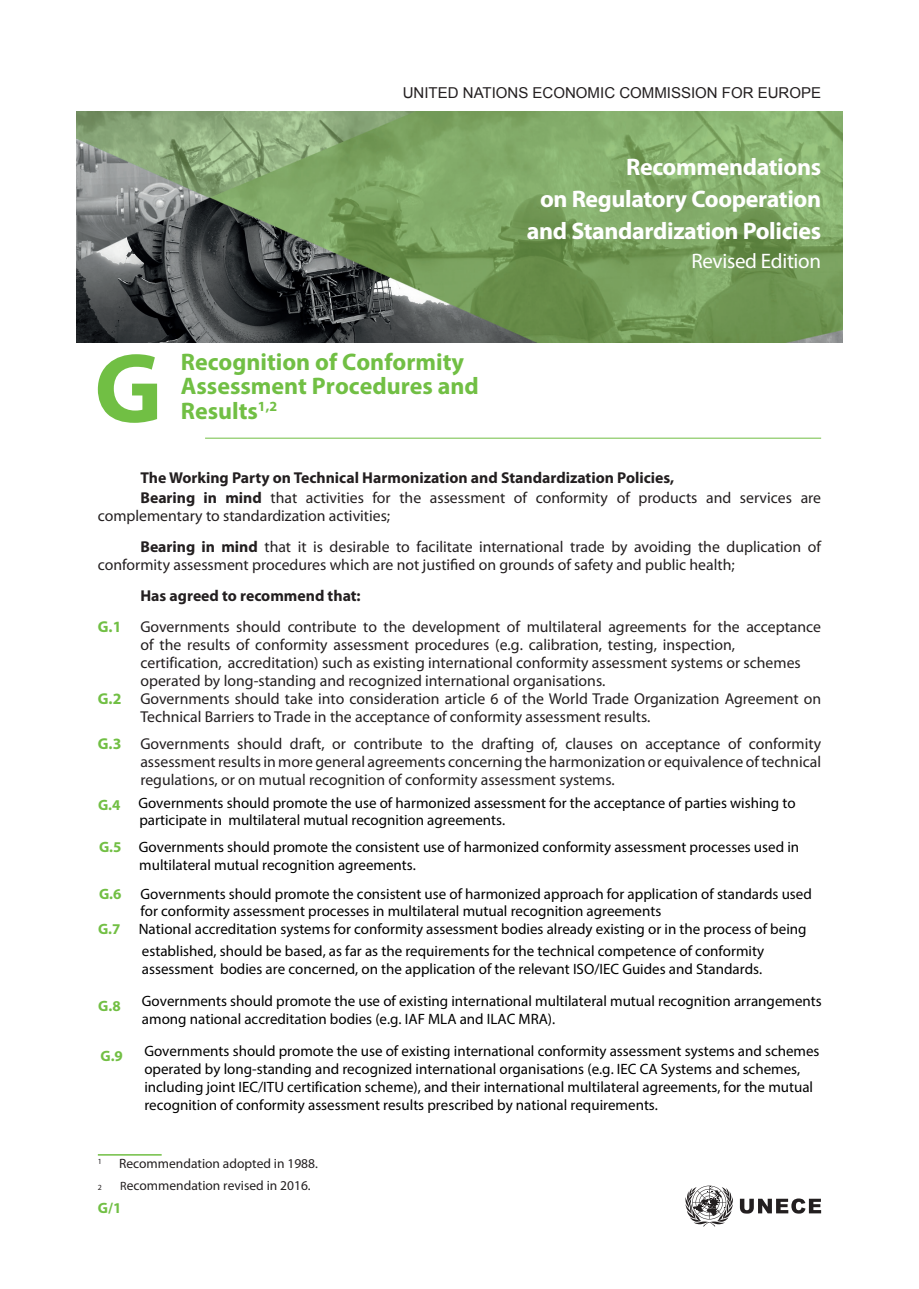
<style>
.page{position:relative;width:919px;height:1289px;background:#fff}
.page>*{position:absolute;margin:0;border:0;box-sizing:border-box;transform-origin:0 0}
.t1{font:700 99.6px "Myriad Pro";color:#71bf44}
.t2{font:700 24px/31.8px "Myriad Pro";letter-spacing:-.015em;color:#fff;text-align:right}
.t3{font:700 24px/24.3px "Myriad Pro";color:#71bf44}
.t4{font:21px "Myriad Pro";letter-spacing:-.015em;color:#fff}
.t5{font:15.75px/30.8px "Myriad Pro";color:#231f20}
.t6{font:700 15.75px/20.7px "Myriad Pro";color:#231f20}
.t7{font:15px/18px "Myriad Pro";color:#000}
.t8{font:15px "Arial";color:#231f20}
.t9{font:700 15px "Myriad Pro";color:#72bf44}
.t10{font:700 15px "Myriad Pro";color:#71bf44}
.t11{font:13.5px "Myriad Pro";color:#231f20}
.t12{font:7.8px "Myriad Pro";color:#231f20}
.s1{font-weight:400}
.s2{font-weight:700}
.s3{font-weight:700;color:#71bf44}
.s4{font-weight:700;color:#72bf44}
.s5{font-size:12px}
</style>
<div class="page">
<hr style="left:205px;top:438px;width:616px;height:1px;background:#71bf44">
<svg style="left:685px;top:1185px;width:48px;height:41px"></svg>
<svg style="left:739px;top:1198px;width:82px;height:15px"></svg>
<img style="left:77px;top:112px;width:765px;height:230px">
<hr style="left:98px;top:1154px;width:64px;height:1px;background:#71bf44">
<p class="t8" style="left:403px;top:82px;width:420px">UNITED NATIONS ECONOMIC COMMISSION FOR EUROPE</p>
<h1 class="t1" style="left:94px;top:323px;width:69px">G</h1>
<h2 class="t3" style="left:181px;top:349px;width:299px">Recognition of Conformity<br>Assessment Procedures and<br>Results<sup>1,2</sup></h2>
<h2 class="t2" style="left:527px;top:151px;width:296px">Recommendations<br>on Regulatory Cooperation and Standardization Policies</h2>
<h3 class="t4" style="left:691px;top:248px;width:131px">Revised Edition</h3>
<p class="t6" style="left:140px;top:466px;width:682px">The Working Party on Technical Harmonization and Standardization Policies,<br>Bearing in mind <span class="s1">that activities for the assessment of conformity of products and services are</span></p>
<p class="t5" style="left:140px;top:500px;width:682px;text-indent:-43px">complementary to standardization activities;<br><span class="s2">Bearing in mind</span> that it is desirable to facilitate international trade by avoiding the duplication of</p>
<p class="t5" style="left:98px;top:549px;width:638px">conformity assessment procedures which are not justified on grounds of safety and public health;</p>
<p class="t5" style="left:98px;top:580px;width:724px;text-indent:43px"><span class="s2">Has agreed to recommend that:<br></span><span class="s3">G.1</span> Governments should contribute to the development of multilateral agreements for the acceptance</p>
<p class="t5" style="left:140px;top:629px;width:596px">of the results of conformity assessment procedures (e.g. calibration, testing, inspection,</p>
<p class="t5" style="left:140px;top:647px;width:662px">certification, accreditation) such as existing international conformity assessment systems or schemes</p>
<p class="t5" style="left:140px;top:665px;width:466px">operated by long-standing and recognized international organisations.</p>
<p class="t5" style="left:98px;top:683px;width:724px"><span class="s3">G.2</span> Governments should take into consideration article 6 of the World Trade Organization Agreement on</p>
<p class="t5" style="left:140px;top:701px;width:511px">Technical Barriers to Trade in the acceptance of conformity assessment results.</p>
<p class="t5" style="left:140px;top:734px;width:682px;line-height:18px;text-align:justify;text-indent:-43px"><span class="s3">G.3</span> Governments should draft, or contribute to the drafting of, clauses on acceptance of conformity assessment results in more general agreements concerning the harmonization or equivalence of technical regulations, or on mutual recognition of conformity assessment systems.</p>
<p class="t7" style="left:139px;top:794px;width:657px;line-height:16.4px;text-indent:-41px"><span class="s4">G.4</span> Governments should promote the use of harmonized assessment for the acceptance of parties wishing to participate in multilateral mutual recognition agreements.</p>
<p class="t7" style="left:139px;top:837px;width:661px;text-indent:-40px"><span class="s4">G.5</span> Governments should promote the consistent use of harmonized conformity assessment processes used in multilateral mutual recognition agreements.</p>
<p class="t9" style="left:99px;top:883px;width:24px">G.6</p>
<p class="t7" style="left:140px;top:884px;width:672px">Governments should promote the consistent use of harmonized approach for application of standards used</p>
<p class="t7" style="left:140px;top:901px;width:522px">for conformity assessment processes in multilateral mutual recognition agreements</p>
<p class="t7" style="left:98px;top:919px;width:710px"><span class="s4">G.7</span> National accreditation systems for conformity assessment bodies already existing or in the process of being</p>
<p class="t7" style="left:142px;top:941px;width:623px">established, should be based, as far as the requirements for the technical competence of conformity assessment bodies are concerned, on the application of the relevant ISO/IEC Guides and Standards.</p>
<p class="t7" style="left:142px;top:991px;width:681px">Governments should promote the use of existing international multilateral mutual recognition arrangements among national accreditation bodies (e.g. IAF MLA and ILAC MRA).</p>
<p class="t7" style="left:144px;top:1041px;width:676px">Governments should promote the use of existing international conformity assessment systems and schemes operated by long-standing and recognized international organisations (e.g. IEC CA Systems and schemes, including joint IEC/ITU certification scheme), and their international multilateral agreements, for the mutual recognition of conformity assessment results prescribed by national requirements.</p>
<p class="t9" style="left:98px;top:996px;width:24px">G.8</p>
<p class="t9" style="left:100px;top:1046px;width:24px">G.9</p>
<p class="t12" style="left:98px;top:1156px;width:6px">1</p>
<p class="t11" style="left:119px;top:1155px;width:200px">Recommendation adopted in 1988.</p>
<p class="t12" style="left:98px;top:1182px;width:6px">2</p>
<p class="t11" style="left:120px;top:1176px;width:192px"><span class="s5">R</span>ecommendation revised in 2016.</p>
<p class="t10" style="left:98px;top:1198px;width:25px">G/1</p>
</div>
